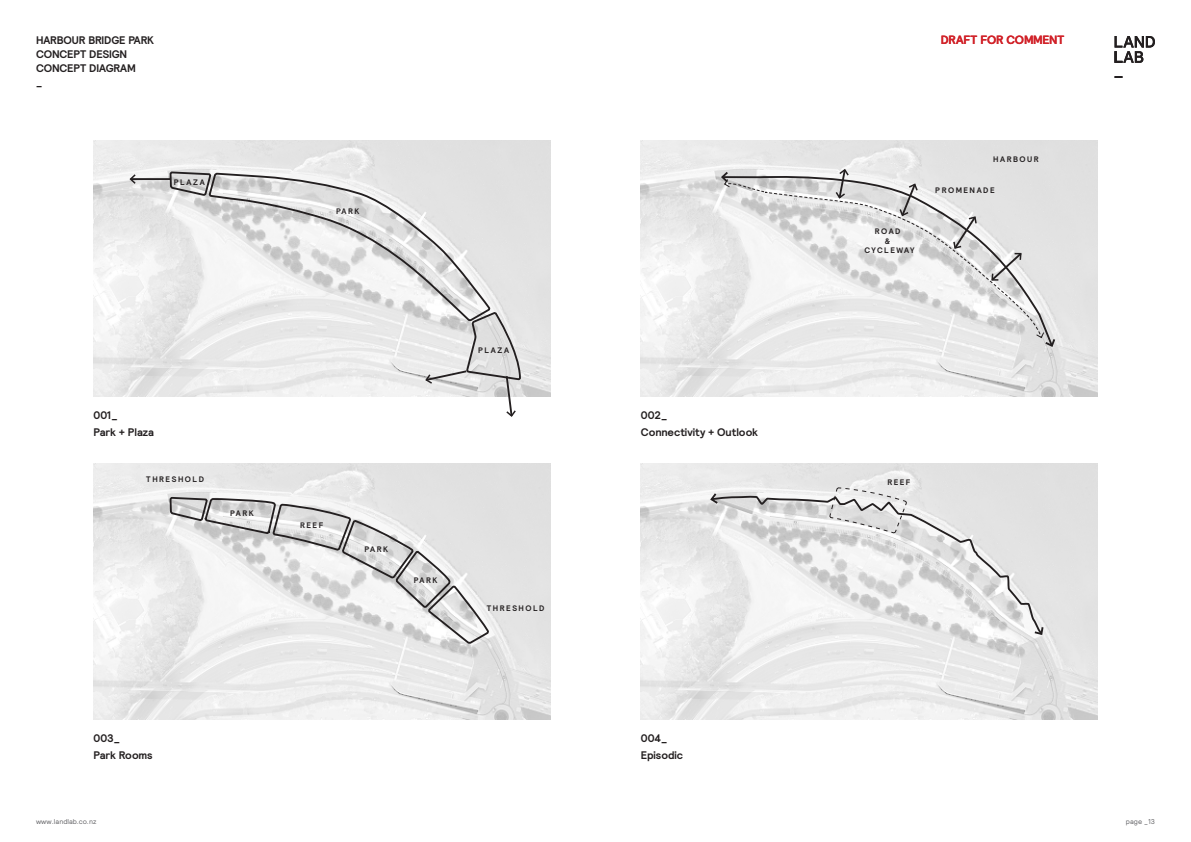
<style>
.page{position:relative;width:1191px;height:842px;background:#fff}
.page>*{position:absolute;margin:0;border:0;box-sizing:border-box;transform-origin:0 0}
.t1{font:700 12px "Relative";letter-spacing:-.01em;color:#d1232a}
._11pt_Heading__Bold{font:700 11px/14px "Relative";letter-spacing:-.005em;color:#231f20}
._11pt_PAGE_HEADER{font:700 11px "Relative";letter-spacing:-.01em;color:#231f20}
._8pt_MAP_LABEL{font:700 8px "Relative";letter-spacing:.19em;color:#231f20}
._8pt_MAP_LABEL-2{font:700 8px "Relative";letter-spacing:.17em;color:#231f20}
.t2{font:7px "Relative";color:#636366}
</style>
<div class="page">
<img style="left:93px;top:140px;width:457px;height:256px">
<img style="left:641px;top:140px;width:456px;height:256px">
<img style="left:641px;top:463px;width:456px;height:256px">
<img style="left:93px;top:463px;width:457px;height:256px">
<svg style="left:169px;top:140px;width:44px;height:162px"></svg>
<svg style="left:829px;top:487px;width:78px;height:7px"></svg>
<hr style="left:131px;top:178px;width:40px;height:2px;background:#231f20">
<svg style="left:128px;top:173px;width:9px;height:12px"></svg>
<svg style="left:169px;top:310px;width:353px;height:336px"></svg>
<svg style="left:207px;top:172px;width:285px;height:148px"></svg>
<svg style="left:719px;top:168px;width:337px;height:180px"></svg>
<svg style="left:709px;top:494px;width:335px;height:142px"></svg>
<svg style="left:1032px;top:625px;width:12px;height:11px"></svg>
<svg style="left:709px;top:491px;width:11px;height:14px"></svg>
<svg style="left:1114px;top:36px;width:41px;height:27px"></svg>
<svg style="left:1114px;top:76px;width:8px;height:2px"></svg>
<p class="_11pt_Heading__Bold" style="left:36px;top:33px;width:120px">HARBOUR BRIDGE PARK<br>CONCEPT DESIGN</p>
<p class="_11pt_PAGE_HEADER" style="left:36px;top:61px;width:101px">CONCEPT DIAGRAM</p>
<p class="_11pt_PAGE_HEADER" style="left:36px;top:75px;width:8px">_</p>
<p class="_8pt_MAP_LABEL" style="left:174px;top:177px;width:33px">PLAZA</p>
<p class="_8pt_MAP_LABEL" style="left:336px;top:206px;width:25px">PARK</p>
<p class="_11pt_Heading__Bold" style="left:93px;top:408px;width:25px">001_</p>
<p class="_11pt_Heading__Bold" style="left:93px;top:425px;width:62px">Park + Plaza</p>
<p class="_8pt_MAP_LABEL" style="left:146px;top:474px;width:59px">THRESHOLD</p>
<p class="_8pt_MAP_LABEL" style="left:230px;top:508px;width:25px">PARK</p>
<p class="_8pt_MAP_LABEL" style="left:478px;top:344px;width:33px">PLAZA</p>
<p class="_8pt_MAP_LABEL" style="left:300px;top:520px;width:25px">REEF</p>
<p class="_8pt_MAP_LABEL" style="left:364px;top:544px;width:25px">PARK</p>
<p class="_8pt_MAP_LABEL" style="left:414px;top:574px;width:25px">PARK</p>
<p class="_8pt_MAP_LABEL" style="left:487px;top:603px;width:59px">THRESHOLD</p>
<p class="_11pt_Heading__Bold" style="left:93px;top:731px;width:28px">003_</p>
<p class="_11pt_Heading__Bold" style="left:93px;top:748px;width:61px">Park Rooms</p>
<p class="_11pt_Heading__Bold" style="left:641px;top:408px;width:28px">002_</p>
<p class="_11pt_Heading__Bold" style="left:641px;top:425px;width:119px">Connectivity + Outlook</p>
<p class="_11pt_Heading__Bold" style="left:641px;top:731px;width:28px">004_</p>
<p class="_11pt_Heading__Bold" style="left:641px;top:748px;width:44px">Episodic</p>
<p class="t1" style="left:941px;top:32px;width:125px">DRAFT FOR COMMENT</p>
<p class="_8pt_MAP_LABEL" style="left:875px;top:226px;width:27px">ROAD</p>
<p class="_8pt_MAP_LABEL" style="left:885px;top:235px;width:7px">&amp;</p>
<p class="_8pt_MAP_LABEL-2" style="left:864px;top:245px;width:52px">CYCLEWAY</p>
<p class="_8pt_MAP_LABEL" style="left:993px;top:154px;width:47px">HARBOUR</p>
<p class="_8pt_MAP_LABEL" style="left:935px;top:185px;width:61px">PROMENADE</p>
<p class="_8pt_MAP_LABEL" style="left:887px;top:477px;width:25px">REEF</p>
<p class="t2" style="left:36px;top:817px;width:62px">www.landlab.co.nz</p>
<p class="t2" style="left:1126px;top:817px;width:31px">page _13</p>
</div>
